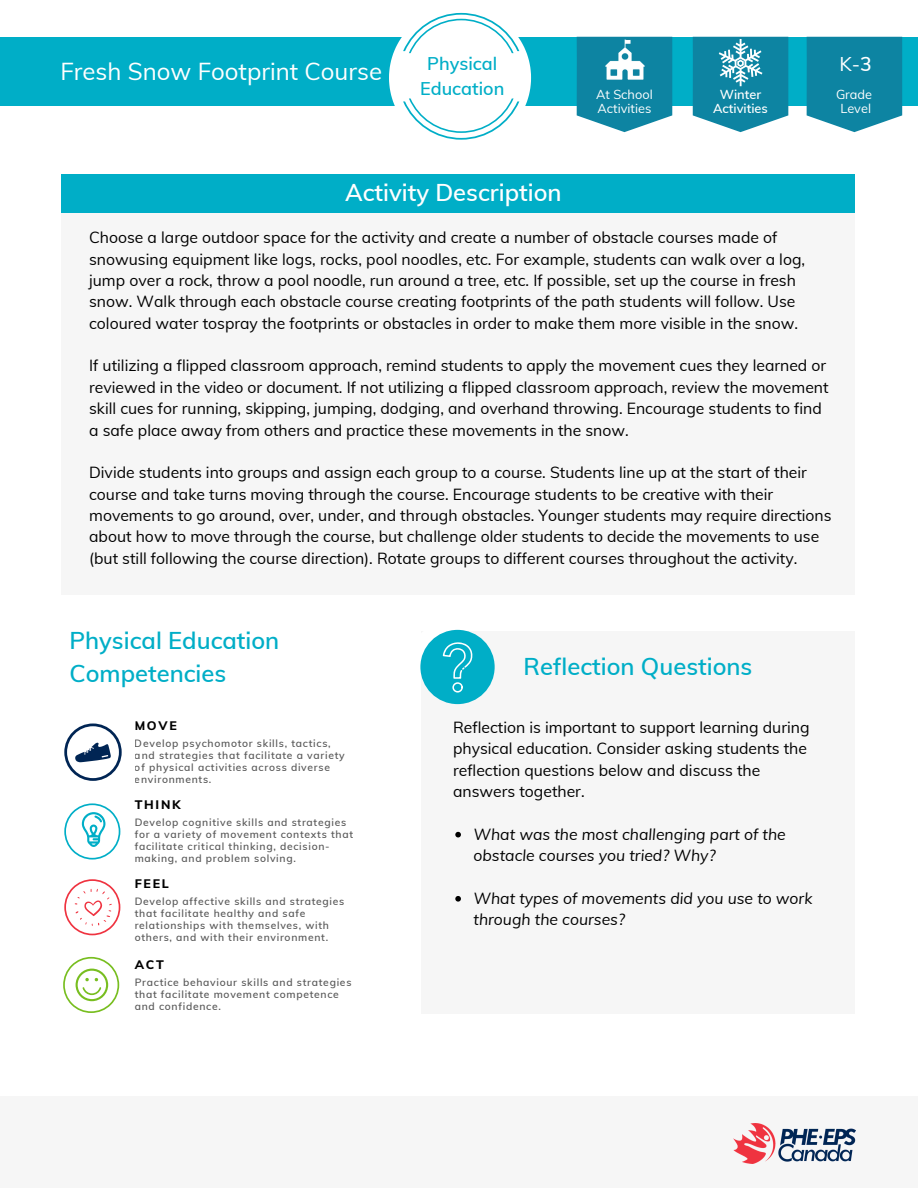
<style>
.page{position:relative;width:918px;height:1188px;background:#fff}
.page>*{position:absolute;margin:0;border:0;box-sizing:border-box;transform-origin:0 0}
.t1{font:24px "Muli";color:#fff}
.t2{font:600 23.7px "Muli";color:#00aec7}
.t3{font:600 23.7px "Muli";color:#fff}
.t4{font:19.5px "Muli";color:#fff}
.t5{font:600 18px "Muli";color:#00aec7}
.t6{font:15.75px/21.3px "Muli";color:#000}
.t7{font:italic 15.75px/21.3px "Muli";color:#000}
.t8{font:12.75px "Muli";color:#fff}
.t9{font:600 12.75px "Muli";color:#fff}
.t10{font:800 12.45px "Muli";letter-spacing:.14em;color:#000}
.t11{font:600 10.35px/12px "Muli";letter-spacing:.07em;color:#545454}
.s1{font-weight:600}
</style>
<div class="page">
<div style="left:61px;top:212px;width:794px;height:383px;background:#f6f6f6"></div>
<div style="left:61px;top:174px;width:793px;height:38px;background:#00aec7"></div>
<div style="left:0;top:1096px;width:918px;height:92px;background:#f6f6f6"></div>
<img style="left:734px;top:1123px;width:121px;height:41px">
<div style="left:0;top:37px;width:918px;height:69px;background:#00aec7"></div>
<svg style="left:807px;top:37px;width:95px;height:95px;background:#218eaa"></svg>
<svg style="left:389px;top:12px;width:142px;height:128px"></svg>
<svg style="left:577px;top:37px;width:95px;height:95px;background:#2892ac"></svg>
<img style="left:601px;top:37px;width:47px;height:47px">
<svg style="left:693px;top:37px;width:95px;height:95px;background:#3297b0"></svg>
<div style="left:422px;top:631px;width:433px;height:383px;background:#f6f6f6"></div>
<div style="left:420px;top:630px;width:75px;height:74px;background:#00aec7;border-radius:50%"></div>
<svg style="left:420px;top:629px;width:53px;height:64px"></svg>
<svg style="left:455px;top:832px;width:6px;height:5px"></svg>
<svg style="left:455px;top:896px;width:6px;height:6px"></svg>
<svg style="left:64px;top:879px;width:56px;height:56px"></svg>
<svg style="left:63px;top:957px;width:56px;height:56px"></svg>
<svg style="left:64px;top:803px;width:56px;height:57px"></svg>
<svg style="left:64px;top:724px;width:58px;height:57px"></svg>
<p class="t1" style="left:60px;top:55px;width:323px">Fresh Snow Footprint Course</p>
<p class="t5" style="left:427px;top:52px;width:71px">Physical</p>
<p class="t5" style="left:420px;top:77px;width:86px">Education</p>
<p class="t8" style="left:836px;top:86px;width:38px">Grade</p>
<p class="t8" style="left:840px;top:100px;width:32px">Level</p>
<p class="t4" style="left:840px;top:51px;width:34px">K-<span class="s1">3</span></p>
<p class="t8" style="left:596px;top:86px;width:58px">At School</p>
<p class="t8" style="left:598px;top:100px;width:55px">Activities</p>
<p class="t9" style="left:720px;top:86px;width:43px">Winter</p>
<p class="t9" style="left:713px;top:100px;width:56px">Activities</p>
<p class="t3" style="left:345px;top:177px;width:218px">Activity Description</p>
<p class="t6" style="left:89px;top:227px;width:718px">Choose a large outdoor space for the activity and create a number of obstacle courses made of snowusing equipment like logs, rocks, pool noodles, etc. For example, students can walk over a log, jump over a rock, throw a pool noodle, run around a tree, etc. If possible, set up the course in fresh snow. Walk through each obstacle course creating footprints of the path students will follow. Use coloured water tospray the footprints or obstacles in order to make them more visible in the snow.</p>
<p class="t6" style="left:89px;top:355px;width:741px">If utilizing a flipped classroom approach, remind students to apply the movement cues they learned or reviewed in the video or document. If not utilizing a flipped classroom approach, review the movement skill cues for running, skipping, jumping, dodging, and overhand throwing. Encourage students to find a safe place away from others and practice these movements in the snow.</p>
<p class="t6" style="left:89px;top:462px;width:744px">Divide students into groups and assign each group to a course. Students line up at the start of their course and take turns moving through the course. Encourage students to be creative with their movements to go around, over, under, and through obstacles. Younger students may require directions about how to move through the course, but challenge older students to decide the movements to use (but still following the course direction). Rotate groups to different courses throughout the activity.</p>
<p class="t2" style="left:70px;top:625px;width:211px">Physical Education</p>
<p class="t2" style="left:70px;top:658px;width:158px">Competencies</p>
<p class="t2" style="left:524px;top:651px;width:230px">Reflection Questions</p>
<p class="t10" style="left:135px;top:718px;width:44px">MOVE</p>
<p class="t11" style="left:135px;top:738px;width:212px">Develop psychomotor skills, tactics, and strategies that facilitate a variety of physical activities across diverse environments.</p>
<p class="t10" style="left:135px;top:797px;width:47px">THINK</p>
<p class="t11" style="left:135px;top:816px;width:220px">Develop cognitive skills and strategies for a variety of movement contexts that facilitate critical thinking, decision&shy;making, and problem solving.</p>
<p class="t10" style="left:135px;top:876px;width:36px">FEEL</p>
<p class="t11" style="left:135px;top:895px;width:211px">Develop affective skills and strategies that facilitate healthy and safe relationships with themselves, with others, and with their environment.</p>
<p class="t10" style="left:135px;top:956px;width:31px">ACT</p>
<p class="t11" style="left:135px;top:976px;width:218px">Practice behaviour skills and strategies that facilitate movement competence and confidence.</p>
<p class="t6" style="left:453px;top:716px;width:358px">Reflection is important to support learning during physical education. Consider asking students the reflection questions below and discuss the answers together.</p>
<p class="t7" style="left:474px;top:823px;width:314px">What was the most challenging part of the obstacle courses you tried? Why?</p>
<p class="t7" style="left:474px;top:887px;width:340px">What types of movements did you use to work through the courses?</p>
</div>
